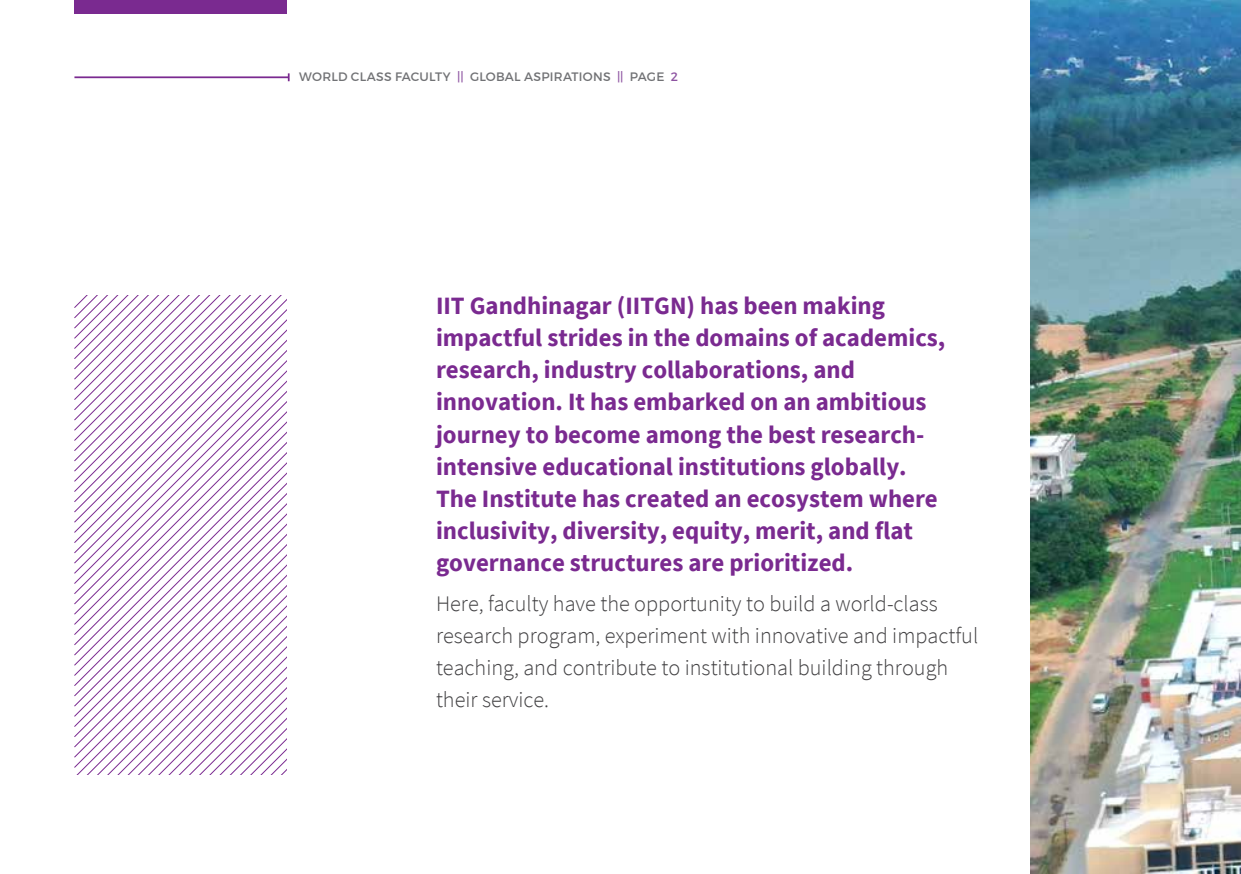
<style>
.page{position:relative;width:1241px;height:874px;background:#fff}
.page>*{position:absolute;margin:0;border:0;box-sizing:border-box;transform-origin:0 0}
.t1{font:700 24.85px/32px "Source Sans Pro";color:#7a2a90}
.t2{font:300 22.22px/32px "Source Sans Pro";color:#414042}
.t3{font:12.25px "Montserrat";letter-spacing:.015em;color:#717275}
.s1{color:#8d53a1}
</style>
<div class="page">
<img style="left:1030px;top:0;width:210px;height:873px">
<hr style="left:74px;top:76px;width:215px;height:2px;background:#7a2a90">
<div style="left:74px;top:0;width:213px;height:14px;background:#7a2a90"></div>
<svg style="left:81px;top:295px;width:206px;height:5px"></svg>
<svg style="left:74px;top:300px;width:213px;height:11px"></svg>
<svg style="left:74px;top:311px;width:213px;height:10px"></svg>
<svg style="left:74px;top:321px;width:213px;height:10px"></svg>
<svg style="left:74px;top:331px;width:213px;height:10px"></svg>
<svg style="left:74px;top:341px;width:213px;height:10px"></svg>
<svg style="left:74px;top:351px;width:213px;height:11px"></svg>
<svg style="left:74px;top:362px;width:213px;height:10px"></svg>
<svg style="left:74px;top:372px;width:213px;height:10px"></svg>
<svg style="left:74px;top:382px;width:213px;height:10px"></svg>
<svg style="left:74px;top:392px;width:213px;height:10px"></svg>
<svg style="left:74px;top:402px;width:213px;height:11px"></svg>
<svg style="left:74px;top:413px;width:213px;height:10px"></svg>
<svg style="left:74px;top:423px;width:213px;height:10px"></svg>
<svg style="left:74px;top:433px;width:213px;height:10px"></svg>
<svg style="left:74px;top:443px;width:213px;height:10px"></svg>
<svg style="left:74px;top:453px;width:213px;height:11px"></svg>
<svg style="left:74px;top:464px;width:213px;height:10px"></svg>
<svg style="left:74px;top:474px;width:213px;height:10px"></svg>
<svg style="left:74px;top:484px;width:213px;height:10px"></svg>
<svg style="left:74px;top:494px;width:213px;height:10px"></svg>
<svg style="left:74px;top:504px;width:213px;height:11px"></svg>
<svg style="left:74px;top:515px;width:213px;height:10px"></svg>
<svg style="left:74px;top:525px;width:213px;height:10px"></svg>
<svg style="left:74px;top:535px;width:213px;height:10px"></svg>
<svg style="left:74px;top:545px;width:213px;height:10px"></svg>
<svg style="left:74px;top:555px;width:213px;height:11px"></svg>
<svg style="left:74px;top:566px;width:213px;height:10px"></svg>
<svg style="left:74px;top:576px;width:213px;height:198px"></svg>
<p class="t3" style="left:299px;top:70px;width:380px">WORLD CLASS FACULTY <span class="s1">||</span> GLOBAL ASPIRATIONS <span class="s1">||</span> PAGE <span class="s1">2</span></p>
<p class="t1" style="left:436px;top:289px;width:511px">IIT Gandhinagar (IITGN) has been making impactful strides in the domains of academics, research, industry collaborations, and innovation. It has embarked on an ambitious journey to become among the best research&shy;intensive educational institutions globally.<br>The Institute has created an ecosystem where inclusivity, diversity, equity, merit, and flat governance structures are prioritized.</p>
<p class="t2" style="left:436px;top:587px;width:543px">Here, faculty have the opportunity to build a world-class research program, experiment with innovative and impactful teaching, and contribute to institutional building through their service.</p>
</div>
